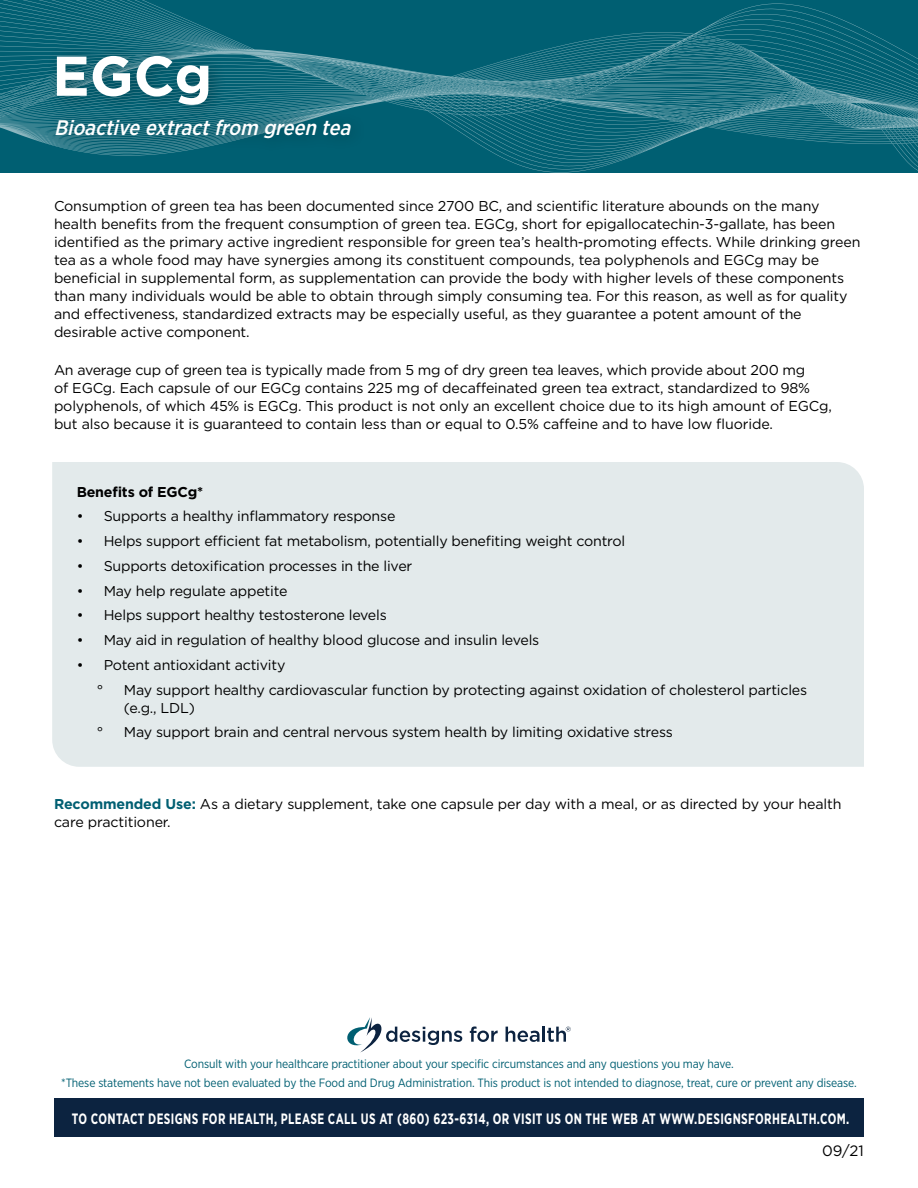
<style>
.page{position:relative;width:918px;height:1188px;background:#fff}
.page>*{position:absolute;margin:0;border:0;box-sizing:border-box;transform-origin:0 0}
.t1{font:700 55.95px "Gotham";color:#fff}
.t2{font:italic 500 21px "Gotham Narrow";color:#fff}
.t3{font:700 15px "Gotham Narrow";letter-spacing:.03em;color:#fff;scale:.8 1}
.t4{font:15px "Gotham";color:#000}
.t5{font:14.25px/18px "Gotham";letter-spacing:-.01em;color:#000}
.t6{font:700 14.25px "Gotham";letter-spacing:-.015em;color:#000}
.t7{font:12px "Gotham Narrow";letter-spacing:-.01em;color:#005f72}
.s1{font-weight:700;color:#005f72}
</style>
<div class="page">
<svg style="left:0;top:0;width:918px;height:173px;background:#096577"></svg>
<img style="left:0;top:99px;width:385px;height:57px">
<img style="left:0;top:108px;width:918px;height:20px">
<img style="left:0;top:0;width:777px;height:69px">
<img style="left:0;top:77px;width:794px;height:19px">
<img style="left:1px;top:93px;width:825px;height:17px">
<img style="left:211px;top:34px;width:539px;height:49px">
<img style="left:227px;top:90px;width:595px;height:3px">
<div style="left:54px;top:1098px;width:810px;height:39px;background:#0c2340"></div>
<svg style="left:347px;top:1017px;width:115px;height:36px"></svg>
<svg style="left:470px;top:1026px;width:28px;height:16px"></svg>
<svg style="left:506px;top:1027px;width:34px;height:15px"></svg>
<hr style="left:542px;top:1027px;width:3px;height:15px;background:#0c2340">
<svg style="left:547px;top:1027px;width:24px;height:15px"></svg>
<div style="left:52px;top:462px;width:812px;height:305px;background:#e3eaeb"></div>
<div style="left:45px;top:44px;width:182px;height:77px;background:#000;opacity:.25"></div>
<div style="left:45px;top:108px;width:323px;height:46px;background:#000;opacity:.25"></div>
<h1 class="t1" style="left:52px;top:39px;width:161px">EGCg</h1>
<h2 class="t2" style="left:54px;top:115px;width:304px">Bioactiveextractfrom green tea</h2>
<p class="t5" style="left:54px;top:196px;width:808px">Consumption of green tea has been documented since 2700 BC, and scientific literature abounds on the many health benefits from the frequent consumption of green tea. EGCg, short for epigallocatechin-3-gallate, has been identified as the primary active ingredient responsible for green tea’s health-promoting effects. While drinking green tea as a whole food may have synergies among its constituent compounds, tea polyphenols and EGCg may be beneficial in supplemental form, as supplementation can provide the body with higher levels of these components than many individuals would be able to obtain through simply consuming tea. For this reason, as well as for quality and effectiveness, standardized extracts may be especially useful, as they guarantee a potent amount of the desirable active component.</p>
<p class="t5" style="left:54px;top:361px;width:779px">An average cup of green tea is typically made from 5 mg of dry green tea leaves, which provide about 200 mg<br>of EGCg. Each capsule of our EGCg contains 225 mg of decaffeinated green tea extract, standardized to 98% polyphenols, of which 45% is EGCg. This product is not only an excellent choice due to its high amount of EGCg, but also because it is guaranteed to contain less than or equal to 0.5% caffeine and to have low fluoride.</p>
<p class="t6" style="left:77px;top:482px;width:128px">Benefits of EGCg*</p>
<p class="t5" style="left:77px;top:507px;width:320px">• Supports a healthy inflammatory response</p>
<p class="t5" style="left:77px;top:532px;width:550px">• Helps support efficient fat metabolism, potentially benefiting weight control</p>
<p class="t5" style="left:77px;top:556px;width:337px">• Supports detoxification processes in the liver</p>
<p class="t5" style="left:77px;top:581px;width:212px">• May help regulate appetite</p>
<p class="t5" style="left:77px;top:606px;width:312px">• Helps support healthy testosterone levels</p>
<p class="t5" style="left:77px;top:631px;width:464px">• May aid in regulation of healthy blood glucose and insulin levels</p>
<p class="t5" style="left:97px;top:652px;width:190px;line-height:24.8px;text-indent:-20px">• Potent antioxidant activity °</p>
<p class="t5" style="left:124px;top:680px;width:685px">May support healthy cardiovascular function by protecting against oxidation of cholesterol particles (e.g., LDL)</p>
<p class="t5" style="left:97px;top:723px;width:8px">°</p>
<p class="t5" style="left:124px;top:723px;width:551px">May support brain and central nervous system health by limiting oxidative stress</p>
<p class="t5" style="left:54px;top:795px;width:789px"><span class="s1">Recommended Use:</span> As a dietary supplement, take one capsule per day with a meal, or as directed by your health care practitioner.</p>
<p class="t7" style="left:184px;top:1057px;width:551px">Consult with your healthcare practitioner about your specific circumstances and any questions you may have.</p>
<p class="t7" style="left:61px;top:1075px;width:797px">*These statements have not been evaluated by the Food and Drug Administration. This product is not intended to diagnose, treat, cure or prevent any disease.</p>
<p class="t3" style="left:72px;top:1109px;width:973px">TO CONTACT DESIGNS FOR HEALTH, PLEASE CALL US AT (860) 623-6314, OR VISIT US ON THE WEB AT WWW.DESIGNSFORHEALTH.COM.</p>
<p class="t4" style="left:822px;top:1141px;width:43px">09/21</p>
</div>
